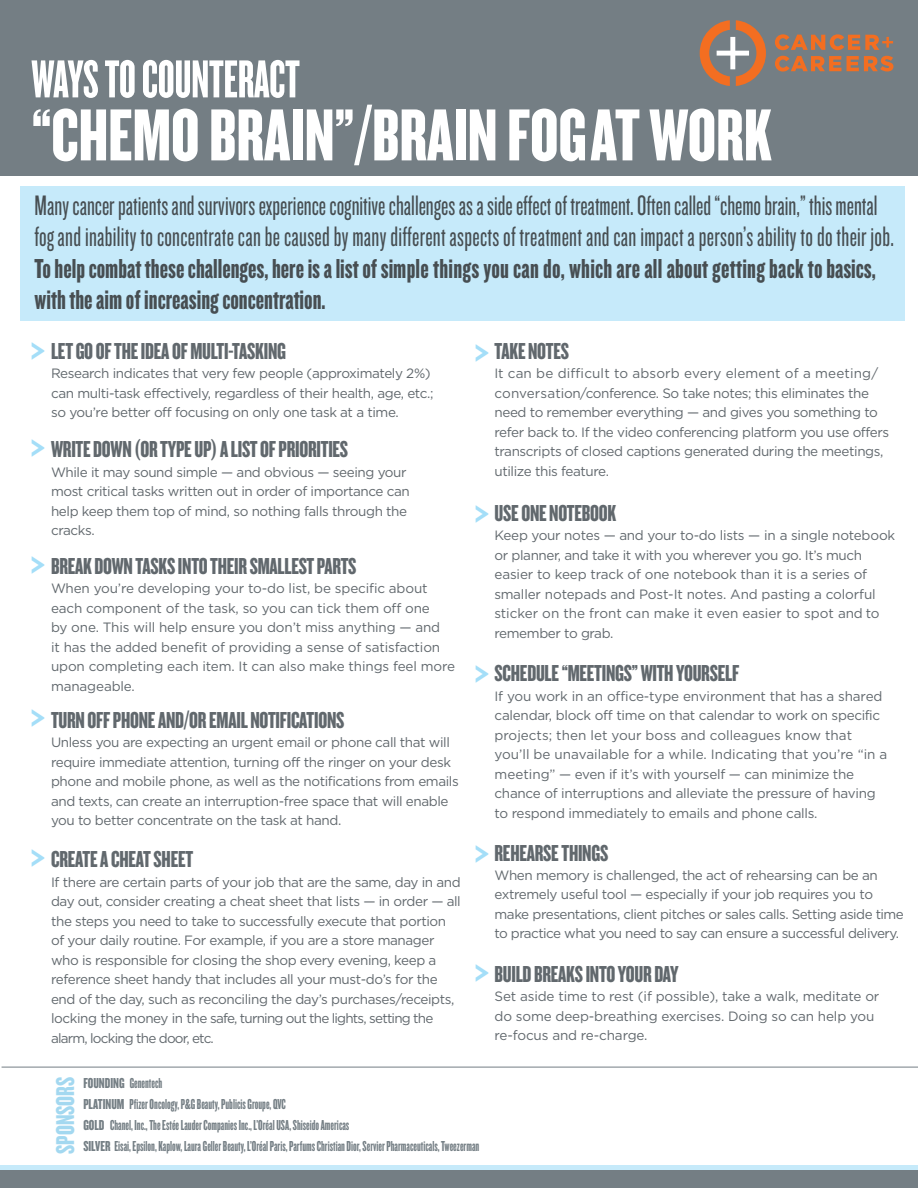
<style>
.page{position:relative;width:918px;height:1188px;background:#fff}
.page>*{position:absolute;margin:0;border:0;box-sizing:border-box;transform-origin:0 0}
.t1{font:76.5px "Knockout 68 Full Featherwt";color:#fff}
.t2{font:55.5px "Knockout 67 Full Bantamwt";color:#fff}
.t3{font:42px "Knockout 68 Full Featherwt";color:#a4def8}
.t4{font:29.25px/31.5px "Knockout HTF27 Junior Bantamwt";color:#474e52}
.t5{font:28.5px/31.5px "Knockout 68 Full Featherwt";color:#474e52}
.t6{font:26.85px "Knockout 68 Full Featherwt";color:#a3d8f0}
.t7{font:24px "Knockout 68 Full Featherwt";letter-spacing:-.01em;color:#61686d}
.t8{font:15px "Knockout 67 Full Bantamwt";color:#747e84}
.t9{font:13.5px/19.5px "Gotham HTF";letter-spacing:-.03em;color:#61686d}
.t10{font:13.5px/19.5px "Gotham HTF";letter-spacing:-.01em;color:#61686d}
.t11{font:13.5px/19.5px "Gotham HTF";color:#61686d}
.t12{font:13.5px/19.5px "Gotham HTF";letter-spacing:-.005em;color:#61686d}
.s1{font-family:"Knockout 68 Full Featherwt"}
</style>
<div class="page">
<div style="left:0;top:0;width:918px;height:176px;background:#747e84"></div>
<svg style="left:700px;top:20px;width:66px;height:66px"></svg>
<svg style="left:775px;top:34px;width:118px;height:16px"></svg>
<svg style="left:775px;top:56px;width:66px;height:16px"></svg>
<svg style="left:847px;top:56px;width:46px;height:16px"></svg>
<div style="left:0;top:1170px;width:918px;height:18px;background:#747e84"></div>
<div style="left:0;top:1165px;width:918px;height:5px;background:#c6eafa"></div>
<div style="left:20px;top:186px;width:885px;height:134px;background:#c6eafa"></div>
<hr style="left:2px;top:1067px;width:916px;height:1px;background:#747e84">
<p class="t2" style="left:32px;top:46px;width:270px">WAYS TO COUNTERACT</p>
<p class="t1" style="left:32px;top:89px;width:742px">“CHEMO BRAIN”/BRAIN FOGAT WORK</p>
<p class="t4" style="left:35px;top:190px;width:861px">Many cancer patients and survivors experience cognitive challenges as a side effect of treatment. Often called “chemo brain,” this mental fog and inability to concentrate can be caused by many different aspects of treatment and can impact a person’s ability to do their job.</p>
<p class="t5" style="left:35px;top:252px;width:843px">To help combat these challenges, here is a list of simple things you can do, which are all about getting back to basics, with the aim of increasing concentration.</p>
<p class="t7" style="left:51px;top:336px;width:237px">LET GO OF THE IDEA OF MULTI-TASKING</p>
<p class="t9" style="left:51px;top:364px;width:381px">Research indicates that very few people (approximately 2%)</p>
<p class="t9" style="left:51px;top:383px;width:384px">can multi-task effectively, regardless of their health, age, etc.;</p>
<p class="t9" style="left:51px;top:403px;width:349px">so you’re better off focusing on only one task at a time.</p>
<p class="t7" style="left:51px;top:435px;width:299px">WRITE DOWN (OR TYPE UP) A LIST OF PRIORITIES</p>
<p class="t9" style="left:51px;top:462px;width:357px">While it may sound simple — and obvious — seeing your</p>
<p class="t9" style="left:51px;top:482px;width:360px">most critical tasks written out in order of importance can</p>
<p class="t9" style="left:51px;top:501px;width:358px">help keep them top of mind, so nothing falls through the</p>
<p class="t9" style="left:51px;top:521px;width:45px">cracks.</p>
<p class="t7" style="left:51px;top:551px;width:307px">BREAK DOWN TASKS INTO THEIR SMALLEST PARTS</p>
<p class="t10" style="left:51px;top:579px;width:406px">When you’re developing your to-do list, be specific about each component of the task, so you can tick them off one<br>by one. This will help ensure you don’t miss anything — and<br>it has the added benefit of providing a sense of satisfaction upon completing each item. It can also make things feel more manageable.</p>
<p class="t7" style="left:51px;top:705px;width:295px">TURN OFF PHONE AND/OR EMAIL NOTIFICATIONS</p>
<p class="t9" style="left:51px;top:733px;width:409px">Unless you are expecting an urgent email or phone call that will require immediate attention, turning off the ringer on your desk phone and mobile phone, as well as the notifications from emails and texts, can create an interruption-free space that will enable you to better concentrate on the task at hand.</p>
<p class="t7" style="left:51px;top:845px;width:144px">CREATE A CHEAT SHEET</p>
<p class="t9" style="left:51px;top:872px;width:411px">If there are certain parts of your job that are the same, day in and day out, consider creating a cheat sheet that lists — in order — all the steps you need to take to successfully execute that portion of your daily routine. For example, if you are a store manager who is responsible for closing the shop every evening, keep a reference sheet handy that includes all your must-do’s for the end of the day, such as reconciling the day’s purchases/receipts, locking the money in the safe, turning out the lights, setting the alarm, locking the door, etc.</p>
<p class="t3" style="left:29px;top:326px;width:19px">&gt;</p>
<p class="t3" style="left:473px;top:327px;width:19px">&gt;</p>
<p class="t7" style="left:495px;top:336px;width:76px">TAKE NOTES</p>
<p class="t12" style="left:495px;top:364px;width:385px">It can be difficult to absorb every element of a meeting/ conversation/conference. So take notes; this eliminates the</p>
<p class="t9" style="left:495px;top:403px;width:396px">need to remember everything — and gives you something to refer back to. If the video conferencing platform you use offers transcripts of closed captions generated during the meetings, utilize this feature.</p>
<p class="t7" style="left:495px;top:498px;width:123px">USE ONE NOTEBOOK</p>
<p class="t9" style="left:495px;top:526px;width:402px">Keep your notes — and your to-do lists — in a single notebook or planner, and take it with you wherever you go. It’s much</p>
<p class="t10" style="left:495px;top:565px;width:387px">easier to keep track of one notebook than it is a series of smaller notepads and Post-It notes. And pasting a colorful sticker on the front can make it even easier to spot and to</p>
<p class="t9" style="left:495px;top:623px;width:120px">remember to grab.</p>
<p class="t7" style="left:495px;top:659px;width:246px">SCHEDULE “MEETINGS” WITH YOURSELF</p>
<p class="t9" style="left:495px;top:686px;width:390px">If you work in an office-type environment that has a shared calendar, block off time on that calendar to work on specific</p>
<p class="t11" style="left:495px;top:725px;width:359px">projects; then let your boss and colleagues know that</p>
<p class="t11" style="left:495px;top:745px;width:394px">you’ll be unavailable for a while. Indicating that you’re “in a meeting” — even if it’s with yourself — can minimize the</p>
<p class="t9" style="left:495px;top:784px;width:383px">chance of interruptions and alleviate the pressure of having</p>
<p class="t9" style="left:495px;top:803px;width:325px">to respond immediately to emails and phone calls.</p>
<p class="t7" style="left:495px;top:839px;width:115px">REHEARSE THINGS</p>
<p class="t9" style="left:495px;top:865px;width:385px">When memory is challenged, the act of rehearsing can be an</p>
<p class="t9" style="left:495px;top:885px;width:411px">extremely useful tool — especially if your job requires you to make presentations, client pitches or sales calls. Setting aside time to practice what you need to say can ensure a successful delivery.</p>
<p class="t7" style="left:495px;top:959px;width:186px">BUILD BREAKS INTO YOUR DAY</p>
<p class="t10" style="left:495px;top:987px;width:386px">Set aside time to rest (if possible), take a walk, meditate or</p>
<p class="t10" style="left:495px;top:1006px;width:381px">do some deep-breathing exercises. Doing so can help you re-focus and re-charge.</p>
<p class="t3" style="left:29px;top:422px;width:19px">&gt;</p>
<p class="t3" style="left:473px;top:488px;width:19px">&gt;</p>
<p class="t3" style="left:29px;top:540px;width:19px">&gt;</p>
<p class="t3" style="left:473px;top:648px;width:19px">&gt;</p>
<p class="t3" style="left:29px;top:693px;width:19px">&gt;</p>
<p class="t3" style="left:473px;top:829px;width:19px">&gt;</p>
<p class="t3" style="left:29px;top:833px;width:19px">&gt;</p>
<p class="t3" style="left:473px;top:948px;width:19px">&gt;</p>
<p class="t6" style="left:49px;top:1154px;width:79px;rotate:-90deg">SPONSORS</p>
<p class="t8" style="left:83px;top:1074px;width:81px"><span class="s1">FOUNDING</span> Genentech</p>
<p class="t8" style="left:83px;top:1095px;width:204px"><span class="s1">PLATINUM</span> Pfizer Oncology, P&amp;G Beauty, Publicis Groupe, QVC</p>
<p class="t8" style="left:83px;top:1116px;width:268px"><span class="s1">GOLD</span> Chanel, Inc., The Estée Lauder Companies Inc., L’Oréal USA, Shiseido Americas</p>
<p class="t8" style="left:83px;top:1137px;width:397px"><span class="s1">SILVER</span> Eisai, Epsilon, Kaplow, Laura Geller Beauty, L’Oréal Paris, Parfums Christian Dior, Servier Pharmaceuticals, Tweezerman</p>
</div>
